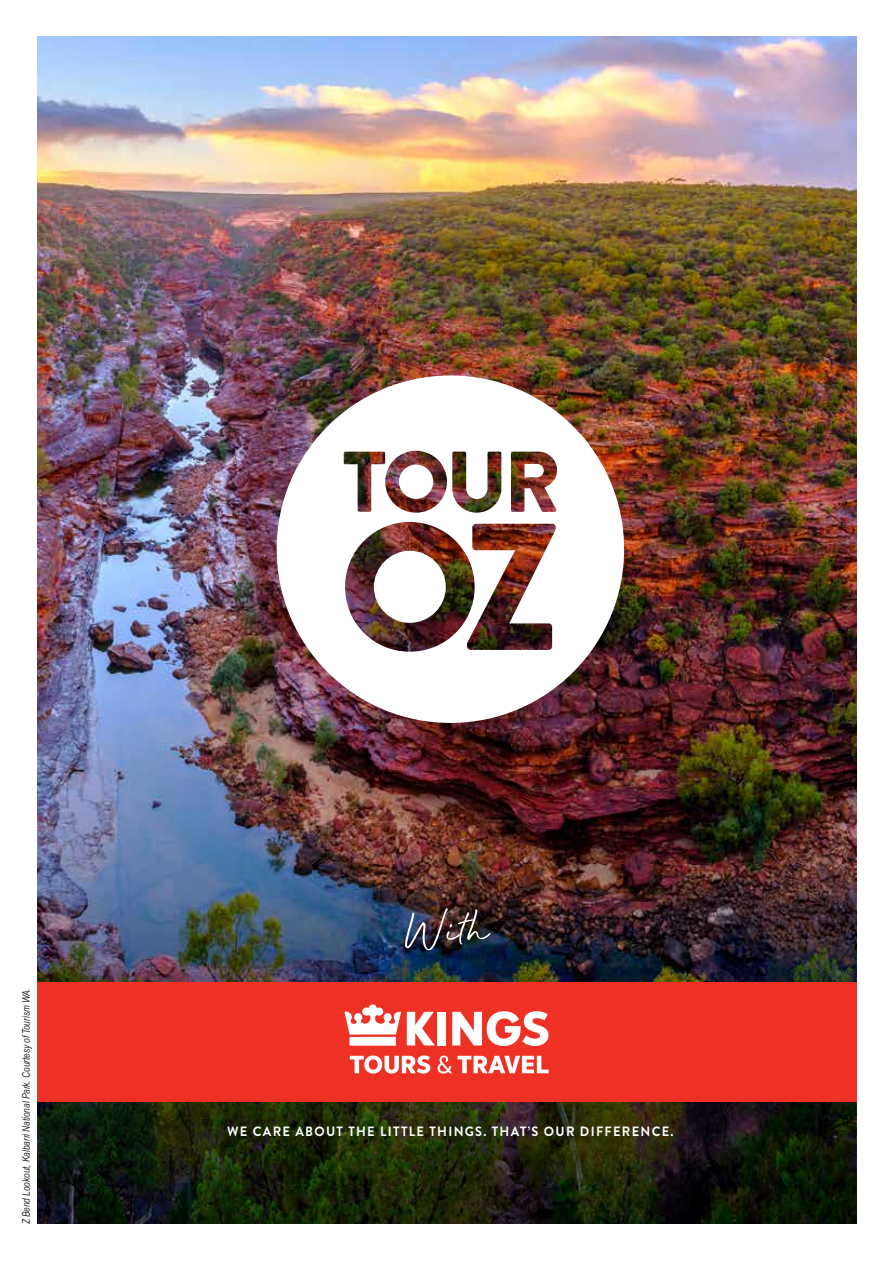
<style>
.page{position:relative;width:893px;height:1263px;background:#fff}
.page>*{position:absolute;margin:0;border:0;box-sizing:border-box;transform-origin:0 0}
.t1{font:54px "Beyond Infinity";color:#fff}
.t2{font:700 13.5px "Brandon Grotesque";letter-spacing:.1em;color:#fff;scale:.95 1}
.t3{font:italic 10.5px "Arial Narrow";color:#292829;scale:.95 1}
</style>
<div class="page">
<img style="left:37px;top:36px;width:820px;height:1188px">
<img style="left:37px;top:778px;width:819px;height:446px">
<div style="left:37px;top:982px;width:820px;height:119px;background:#ee3124"></div>
<img style="left:277px;top:375px;width:347px;height:348px">
<svg style="left:344px;top:1004px;width:57px;height:30px"></svg>
<div style="left:350px;top:1037px;width:46px;height:9px;background:#fff"></div>
<svg style="left:407px;top:1012px;width:28px;height:33px"></svg>
<div style="left:437px;top:1012px;width:9px;height:33px;background:#fff"></div>
<svg style="left:452px;top:1011px;width:97px;height:35px"></svg>
<svg style="left:350px;top:1055px;width:80px;height:18px"></svg>
<svg style="left:438px;top:1055px;width:111px;height:18px"></svg>
<p class="t3" style="left:19px;top:1224px;width:250px;rotate:-90deg">Z Bend Lookout, Kalbarri National Park. Courtesy of Tourism WA.</p>
<h1 class="t1" style="left:404px;top:902px;width:85px">With</h1>
<p class="t2" style="left:227px;top:1122px;width:471px">WE CARE ABOUT THE LITTLE THINGS. THAT’S OUR DIFFERENCE.</p>
</div>
